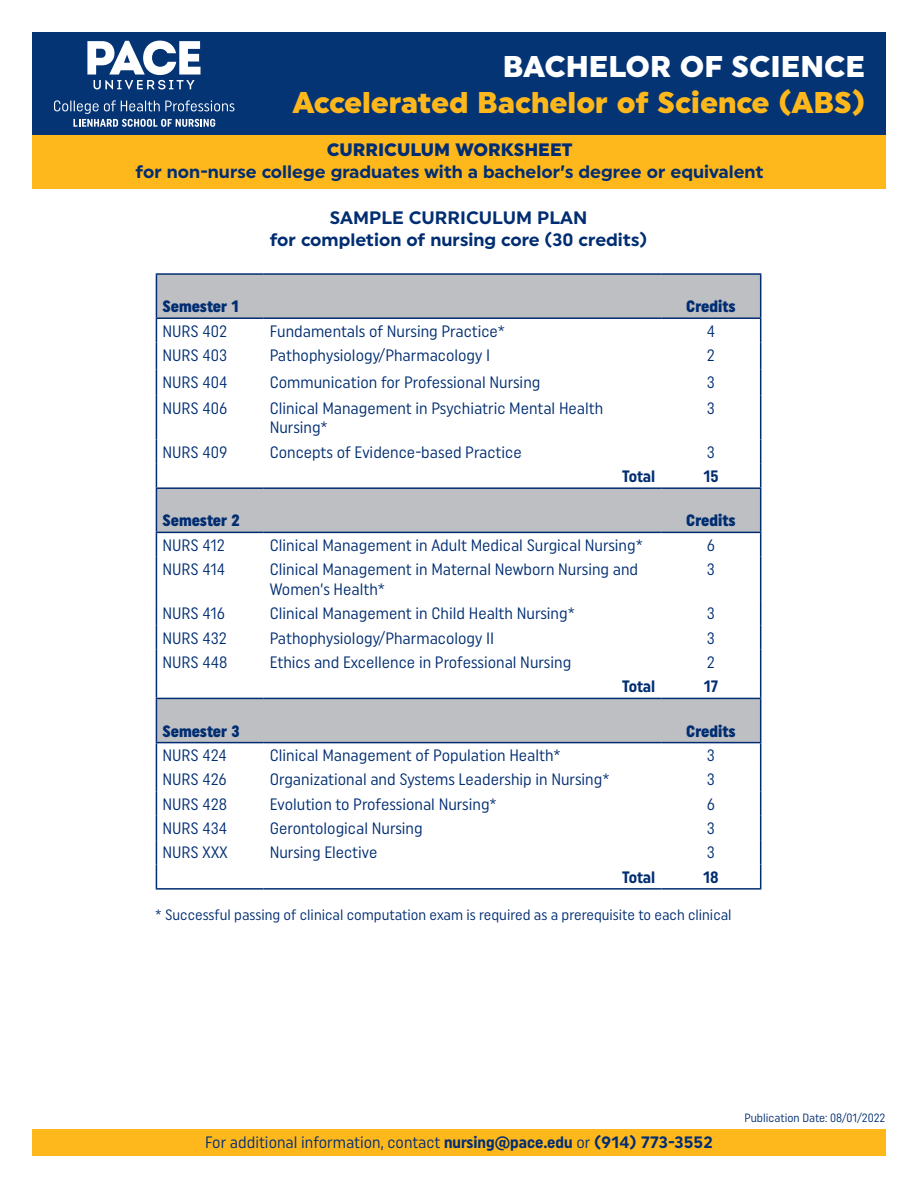
<style>
.page{position:relative;width:918px;height:1188px;background:#fff}
.page>*{position:absolute;margin:0;border:0;box-sizing:border-box;transform-origin:0 0}
.t1{font:900 30px "Uniform";color:#ffb81c}
.t2{font:900 30px "Uniform";color:#fff}
.t3{font:700 18px "Uniform";color:#002d72}
.t4{font:900 18px "Uniform";color:#002d72}
.t5{font:condensed 16.5px/19.8px "Uniform";color:#002d72}
.t6{font:900 condensed 16.5px "Uniform";color:#002d72}
.t7{font:700 condensed 16.5px "Uniform";letter-spacing:-.01em;color:#002d72}
.t8{font:condensed 15px "Uniform";color:#002d72}
.t9{font:condensed 12px "Uniform";color:#002d72}
.s1{font-weight:700}
.s2{font-weight:700;font-stretch:normal}
</style>
<div class="page">
<div style="left:32px;top:32px;width:854px;height:103px;background:#053474"></div>
<svg style="left:87px;top:41px;width:114px;height:48px"></svg>
<svg style="left:54px;top:100px;width:180px;height:27px"></svg>
<div style="left:32px;top:135px;width:853px;height:54px;background:#ffb81c"></div>
<div style="left:32px;top:1129px;width:853px;height:27px;background:#ffb81c"></div>
<svg style="left:157px;top:275px;width:603px;height:467px"></svg>
<hr style="left:156px;top:489px;width:1px;height:43px;background:#002d72">
<hr style="left:156px;top:699px;width:1px;height:43px;background:#002d72">
<hr style="left:156px;top:273px;width:108px;height:2px;background:#002d72">
<hr style="left:156px;top:275px;width:1px;height:42px;background:#002d72">
<hr style="left:264px;top:273px;width:397px;height:2px;background:#002d72">
<hr style="left:661px;top:273px;width:100px;height:2px;background:#002d72">
<hr style="left:760px;top:275px;width:1px;height:42px;background:#002d72">
<hr style="left:156px;top:317px;width:108px;height:2px;background:#002d72">
<hr style="left:264px;top:317px;width:397px;height:2px;background:#002d72">
<hr style="left:661px;top:317px;width:100px;height:2px;background:#002d72">
<svg style="left:156px;top:319px;width:1px;height:76px"></svg>
<hr style="left:156px;top:395px;width:1px;height:44px;background:#002d72">
<svg style="left:156px;top:439px;width:1px;height:48px"></svg>
<hr style="left:156px;top:487px;width:108px;height:2px;background:#002d72">
<hr style="left:264px;top:487px;width:397px;height:2px;background:#002d72">
<hr style="left:661px;top:487px;width:100px;height:2px;background:#002d72">
<hr style="left:760px;top:489px;width:1px;height:43px;background:#002d72">
<hr style="left:760px;top:699px;width:1px;height:43px;background:#002d72">
<hr style="left:156px;top:742px;width:108px;height:1px;background:#002d72">
<hr style="left:264px;top:742px;width:397px;height:1px;background:#002d72">
<hr style="left:661px;top:742px;width:100px;height:1px;background:#002d72">
<svg style="left:156px;top:743px;width:1px;height:145px"></svg>
<svg style="left:760px;top:743px;width:1px;height:145px"></svg>
<hr style="left:156px;top:888px;width:108px;height:2px;background:#002d72">
<hr style="left:264px;top:888px;width:397px;height:2px;background:#002d72">
<hr style="left:661px;top:888px;width:100px;height:2px;background:#002d72">
<svg style="left:760px;top:319px;width:1px;height:76px"></svg>
<hr style="left:760px;top:395px;width:1px;height:44px;background:#002d72">
<svg style="left:760px;top:439px;width:1px;height:48px"></svg>
<hr style="left:156px;top:532px;width:108px;height:1px;background:#002d72">
<svg style="left:156px;top:533px;width:1px;height:24px"></svg>
<hr style="left:264px;top:532px;width:397px;height:1px;background:#002d72">
<hr style="left:661px;top:532px;width:100px;height:1px;background:#002d72">
<svg style="left:760px;top:533px;width:1px;height:24px"></svg>
<hr style="left:156px;top:557px;width:1px;height:44px;background:#002d72">
<hr style="left:760px;top:557px;width:1px;height:44px;background:#002d72">
<svg style="left:156px;top:601px;width:1px;height:97px"></svg>
<svg style="left:760px;top:601px;width:1px;height:97px"></svg>
<hr style="left:156px;top:698px;width:108px;height:1px;background:#002d72">
<hr style="left:264px;top:698px;width:397px;height:1px;background:#002d72">
<hr style="left:661px;top:698px;width:100px;height:1px;background:#002d72">
<p class="t2" style="left:503px;top:48px;width:364px">BACHELOR OF SCIENCE</p>
<p class="t1" style="left:292px;top:84px;width:574px">Accelerated Bachelor of Science (ABS)</p>
<p class="t4" style="left:327px;top:139px;width:247px">CURRICULUM WORKSHEET</p>
<p class="t3" style="left:136px;top:161px;width:629px">for non-nurse college graduates with a bachelor’s degree or equivalent</p>
<p class="t3" style="left:330px;top:207px;width:259px">SAMPLE CURRICULUM PLAN</p>
<p class="t3" style="left:270px;top:229px;width:379px">for completion of nursing core (30 credits)</p>
<p class="t6" style="left:162px;top:297px;width:78px">Semester 1</p>
<p class="t6" style="left:686px;top:297px;width:51px">Credits</p>
<p class="t5" style="left:162px;top:321px;width:66px">NURS 402</p>
<p class="t5" style="left:270px;top:321px;width:237px">Fundamentals of Nursing Practice*</p>
<p class="t5" style="left:707px;top:321px;width:10px">4</p>
<p class="t5" style="left:162px;top:345px;width:66px">NURS 403</p>
<p class="t5" style="left:270px;top:345px;width:222px">Pathophysiology/Pharmacology I</p>
<p class="t5" style="left:707px;top:345px;width:10px">2</p>
<p class="t5" style="left:162px;top:372px;width:67px">NURS 404</p>
<p class="t5" style="left:270px;top:372px;width:272px">Communication for Professional Nursing</p>
<p class="t5" style="left:707px;top:372px;width:10px">3</p>
<p class="t5" style="left:162px;top:398px;width:67px">NURS 406</p>
<p class="t5" style="left:270px;top:398px;width:335px">Clinical Management in Psychiatric Mental Health<br>Nursing*</p>
<p class="t5" style="left:707px;top:398px;width:10px">3</p>
<p class="t5" style="left:162px;top:442px;width:67px">NURS 409</p>
<p class="t5" style="left:270px;top:442px;width:254px">Concepts of Evidence-based Practice</p>
<p class="t5" style="left:707px;top:442px;width:10px">3</p>
<p class="t7" style="left:622px;top:467px;width:35px">Total</p>
<p class="t7" style="left:703px;top:467px;width:17px">15</p>
<p class="t6" style="left:162px;top:511px;width:79px">Semester 2</p>
<p class="t6" style="left:686px;top:511px;width:51px">Credits</p>
<p class="t5" style="left:162px;top:535px;width:64px">NURS 412</p>
<p class="t5" style="left:270px;top:535px;width:375px">Clinical Management in Adult Medical Surgical Nursing*</p>
<p class="t5" style="left:707px;top:535px;width:10px">6</p>
<p class="t5" style="left:162px;top:559px;width:64px">NURS 414</p>
<p class="t5" style="left:270px;top:559px;width:370px">Clinical Management in Maternal Newborn Nursing and<br>Women’s Health*</p>
<p class="t5" style="left:707px;top:559px;width:10px">3</p>
<p class="t5" style="left:162px;top:603px;width:64px">NURS 416</p>
<p class="t5" style="left:270px;top:603px;width:307px">Clinical Management in Child Health Nursing*</p>
<p class="t5" style="left:707px;top:603px;width:10px">3</p>
<p class="t5" style="left:162px;top:628px;width:66px">NURS 432</p>
<p class="t5" style="left:270px;top:628px;width:226px">Pathophysiology/Pharmacology II</p>
<p class="t5" style="left:707px;top:628px;width:10px">3</p>
<p class="t5" style="left:162px;top:652px;width:66px">NURS 448</p>
<p class="t5" style="left:270px;top:652px;width:303px">Ethics and Excellence in Professional Nursing</p>
<p class="t5" style="left:707px;top:652px;width:10px">2</p>
<p class="t7" style="left:622px;top:677px;width:35px">Total</p>
<p class="t7" style="left:704px;top:677px;width:16px">17</p>
<p class="t6" style="left:162px;top:721px;width:79px">Semester 3</p>
<p class="t6" style="left:686px;top:721px;width:51px">Credits</p>
<p class="t5" style="left:162px;top:745px;width:66px">NURS 424</p>
<p class="t5" style="left:270px;top:745px;width:292px">Clinical Management of Population Health*</p>
<p class="t5" style="left:707px;top:745px;width:10px">3</p>
<p class="t5" style="left:162px;top:769px;width:66px">NURS 426</p>
<p class="t5" style="left:270px;top:769px;width:341px">Organizational and Systems Leadership in Nursing*</p>
<p class="t5" style="left:707px;top:769px;width:10px">3</p>
<p class="t5" style="left:162px;top:794px;width:66px">NURS 428</p>
<p class="t5" style="left:270px;top:794px;width:229px">Evolution to Professional Nursing*</p>
<p class="t5" style="left:707px;top:794px;width:10px">6</p>
<p class="t5" style="left:162px;top:818px;width:66px">NURS 434</p>
<p class="t5" style="left:270px;top:818px;width:155px">Gerontological Nursing</p>
<p class="t5" style="left:707px;top:818px;width:10px">3</p>
<p class="t5" style="left:162px;top:842px;width:67px">NURS XXX</p>
<p class="t5" style="left:270px;top:842px;width:109px">Nursing Elective</p>
<p class="t5" style="left:707px;top:842px;width:10px">3</p>
<p class="t7" style="left:622px;top:867px;width:35px">Total</p>
<p class="t7" style="left:703px;top:867px;width:17px">18</p>
<p class="t8" style="left:155px;top:905px;width:578px">* Successful passing of clinical computation exam is required as a prerequisite to each clinical</p>
<p class="t5" style="left:205px;top:1132px;width:509px">For additional information, contact <span class="s1">nursing@pace.edu</span> or <span class="s2">(914) 773-3552</span></p>
<p class="t9" style="left:744px;top:1110px;width:143px">Publication Date: 08/01/2022</p>
</div>
